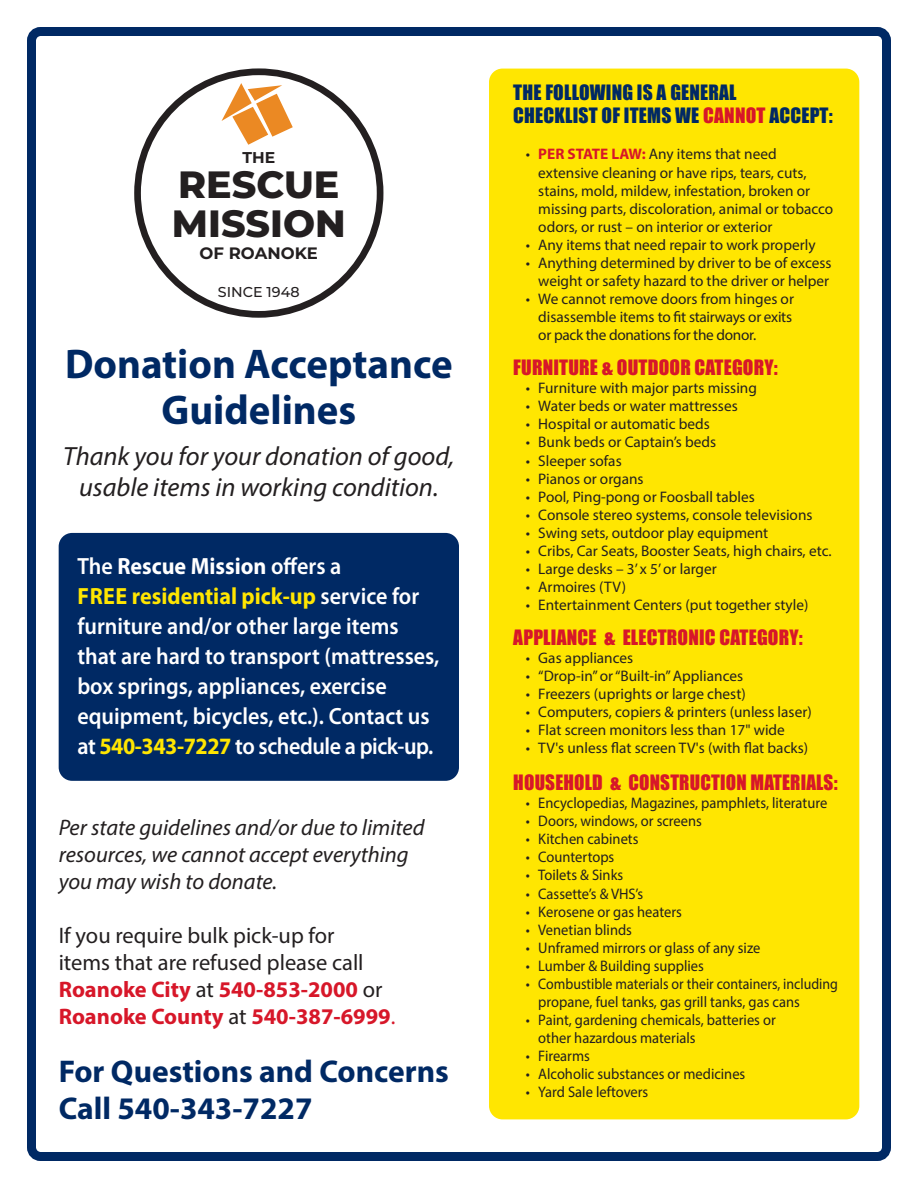
<style>
.page{position:relative;width:918px;height:1188px;background:#fff}
.page>*{position:absolute;margin:0;border:0;box-sizing:border-box;transform-origin:0 0}
.t1{font:700 41.7px "Myriad Pro";color:#002964}
.t2{font:800 37.95px "Montserrat";color:#231f20}
.t3{font:700 31.5px "Myriad Pro";color:#002964}
.t4{font:italic 26.4px "Myriad Pro";color:#231f20}
.t5{font:600 23.55px/30px "Myriad Pro";color:#fff;scale:.94 1}
.t6{font:700 23.55px "Myriad Pro";color:#ffe601;scale:.94 1}
.t7{font:700 23.55px "Myriad Pro";color:#fff;scale:.94 1}
.t8{font:italic 22.5px/27px "Myriad Pro";color:#231f20}
.t9{font:22.5px "Myriad Pro";color:#231f20}
.t10{font:700 22.5px "Myriad Pro";color:#d71729}
.t11{font:19.5px "Impact";letter-spacing:.01em;color:#d71729}
.t12{font:19.5px "Impact";letter-spacing:.01em;color:#002964}
.t13{font:700 16.5px "Montserrat";color:#231f20}
.t14{font:700 15.6px "Montserrat";color:#231f20}
.t15{font:15.3px "Myriad Pro";color:#231f20}
.t16{font:15.3px "Myriad Pro";color:#231f20;scale:.95 1}
.t17{font:15.3px "Myriad Pro";letter-spacing:-.02em;color:#231f20}
.t18{font:500 14.25px "Montserrat";color:#231f20}
.s1{font-weight:600}
.s2{font-weight:600;color:#fff}
.s3{font-weight:700;color:#ffe601}
.s4{font-weight:400;color:#231f20}
.s5{font-weight:400}
.s6{color:#d71729}
.s7{font-weight:700;color:#d71729}
</style>
<div class="page">
<div style="left:27px;top:27px;width:864px;height:1134px;border:9px solid #002964;border-radius:9px"></div>
<div style="left:489px;top:69px;width:370px;height:1050px;background:#ffe601;border-radius:14px"></div>
<div style="left:134px;top:68px;width:249px;height:250px;border:7px solid #231f20;border-radius:50%"></div>
<svg style="left:222px;top:83px;width:71px;height:62px"></svg>
<div style="left:59px;top:533px;width:400px;height:248px;background:#002964;border-radius:13px"></div>
<p class="t14" style="left:242px;top:146px;width:34px">THE</p>
<p class="t2" style="left:178px;top:157px;width:163px">RESCUE</p>
<p class="t2" style="left:172px;top:196px;width:175px">MISSION</p>
<p class="t13" style="left:200px;top:241px;width:120px">OF ROANOKE</p>
<p class="t18" style="left:218px;top:282px;width:83px">SINCE 1948</p>
<p class="t1" style="left:65px;top:336px;width:389px">Donation Acceptance</p>
<p class="t1" style="left:162px;top:382px;width:196px">Guidelines</p>
<p class="t4" style="left:63px;top:440px;width:393px">Thank you for your donation of good,</p>
<p class="t4" style="left:79px;top:471px;width:361px">usable items in working condition.</p>
<p class="t7" style="left:77px;top:551px;width:282px"><span class="s1">The</span> Rescue Mission <span class="s1">offers a</span></p>
<p class="t6" style="left:78px;top:581px;width:365px">FREE residential pick-up <span class="s2">service for</span></p>
<p class="t5" style="left:77px;top:611px;width:344px">furniture and/or other large items</p>
<p class="t5" style="left:77px;top:641px;width:387px">that are hard to transport (mattresses,</p>
<p class="t5" style="left:77px;top:671px;width:380px">box springs, appliances, exercise equipment, bicycles, etc.). Contact us at <span class="s3">540-343-7227</span> to schedule a pick-up.</p>
<p class="t8" style="left:59px;top:813px;width:367px">Per state guidelines and/or due to limited resources, we cannot accept everything</p>
<p class="t8" style="left:59px;top:867px;width:220px">you may wish to donate.</p>
<p class="t9" style="left:59px;top:921px;width:277px">If you require bulk pick-up for</p>
<p class="t9" style="left:59px;top:948px;width:306px">items that are refused please call</p>
<p class="t10" style="left:59px;top:975px;width:325px">Roanoke City <span class="s4">at</span> 540-853-2000 <span class="s4">or</span></p>
<p class="t10" style="left:59px;top:1002px;width:338px">Roanoke County <span class="s4">at</span> 540-387-6999<span class="s5">.</span></p>
<p class="t3" style="left:59px;top:1050px;width:392px">For Questions and Concerns</p>
<p class="t3" style="left:59px;top:1088px;width:255px">Call 540-343-7227</p>
<p class="t12" style="left:513px;top:77px;width:225px">THE FOLLOWING IS A GENERAL</p>
<p class="t12" style="left:513px;top:101px;width:321px">CHECKLIST OF ITEMS WE <span class="s6">CANNOT</span> ACCEPT:</p>
<p class="t15" style="left:526px;top:145px;width:252px">• <span class="s7">PER STATE LAW:</span> Any items that need</p>
<p class="t15" style="left:538px;top:163px;width:270px">extensive cleaning or have rips, tears, cuts,</p>
<p class="t15" style="left:538px;top:181px;width:274px">stains, mold, mildew, infestation, broken or</p>
<p class="t15" style="left:538px;top:199px;width:297px">missing parts, discoloration, animal or tobacco</p>
<p class="t15" style="left:538px;top:217px;width:236px">odors, or rust – on interior or exterior</p>
<p class="t15" style="left:526px;top:235px;width:291px">• Any items that need repair to work properly</p>
<p class="t15" style="left:526px;top:253px;width:307px">• Anything determined by driver to be of excess</p>
<p class="t15" style="left:538px;top:271px;width:292px">weight or safety hazard to the driver or helper</p>
<p class="t15" style="left:526px;top:289px;width:270px">• We cannot remove doors from hinges or</p>
<p class="t15" style="left:538px;top:308px;width:255px">disassemble items to fit stairways or exits</p>
<p class="t17" style="left:538px;top:326px;width:219px">or pack the donations for the donor.</p>
<p class="t11" style="left:513px;top:352px;width:266px">FURNITURE &amp; OUTDOOR CATEGORY:</p>
<p class="t15" style="left:526px;top:379px;width:233px">• Furniture with major parts missing</p>
<p class="t15" style="left:526px;top:397px;width:213px">• Water beds or water mattresses</p>
<p class="t15" style="left:526px;top:415px;width:186px">• Hospital or automatic beds</p>
<p class="t15" style="left:526px;top:433px;width:192px">• Bunk beds or Captain’s beds</p>
<p class="t15" style="left:526px;top:451px;width:97px">• Sleeper sofas</p>
<p class="t15" style="left:526px;top:469px;width:119px">• Pianos or organs</p>
<p class="t15" style="left:526px;top:487px;width:230px">• Pool, Ping-pong or Foosball tables</p>
<p class="t15" style="left:526px;top:505px;width:288px">• Console stereo systems, console televisions</p>
<p class="t15" style="left:526px;top:523px;width:244px">• Swing sets, outdoor play equipment</p>
<p class="t15" style="left:526px;top:541px;width:307px">• Cribs, Car Seats, Booster Seats, high chairs, etc.</p>
<p class="t15" style="left:526px;top:559px;width:193px">• Large desks – 3’ x 5’ or larger</p>
<p class="t15" style="left:526px;top:577px;width:102px">• Armoires (TV)</p>
<p class="t15" style="left:526px;top:596px;width:284px">• Entertainment Centers (put together style)</p>
<p class="t11" style="left:513px;top:622px;width:291px">APPLIANCE &amp; ELECTRONIC CATEGORY:</p>
<p class="t15" style="left:526px;top:649px;width:109px">• Gas appliances</p>
<p class="t15" style="left:526px;top:667px;width:219px">• “Drop-in” or “Built-in” Appliances</p>
<p class="t15" style="left:526px;top:685px;width:221px">• Freezers (uprights or large chest)</p>
<p class="t15" style="left:526px;top:703px;width:287px">• Computers, copiers &amp; printers (unless laser)</p>
<p class="t15" style="left:526px;top:721px;width:261px">• Flat screen monitors less than 17" wide</p>
<p class="t15" style="left:526px;top:739px;width:284px">• TV's unless flat screen TV's (with flat backs)</p>
<p class="t11" style="left:513px;top:767px;width:326px">HOUSEHOLD &amp; CONSTRUCTION MATERIALS:</p>
<p class="t16" style="left:526px;top:794px;width:319px">• Encyclopedias, Magazines, pamphlets, literature</p>
<p class="t16" style="left:526px;top:812px;width:187px">• Doors, windows, or screens</p>
<p class="t16" style="left:526px;top:830px;width:120px">• Kitchen cabinets</p>
<p class="t16" style="left:526px;top:848px;width:95px">• Countertops</p>
<p class="t16" style="left:526px;top:866px;width:104px">• Toilets &amp; Sinks</p>
<p class="t16" style="left:526px;top:884px;width:125px">• Cassette’s &amp; VHS’s</p>
<p class="t16" style="left:526px;top:902px;width:166px">• Kerosene or gas heaters</p>
<p class="t16" style="left:526px;top:920px;width:113px">• Venetian blinds</p>
<p class="t16" style="left:526px;top:938px;width:248px">• Unframed mirrors or glass of any size</p>
<p class="t16" style="left:526px;top:956px;width:189px">• Lumber &amp; Building supplies</p>
<p class="t16" style="left:526px;top:974px;width:330px">• Combustible materials or their containers, including</p>
<p class="t16" style="left:538px;top:992px;width:277px">propane, fuel tanks, gas grill tanks, gas cans</p>
<p class="t16" style="left:526px;top:1010px;width:265px">• Paint, gardening chemicals, batteries or</p>
<p class="t16" style="left:538px;top:1029px;width:167px">other hazardous materials</p>
<p class="t16" style="left:526px;top:1047px;width:69px">• Firearms</p>
<p class="t16" style="left:526px;top:1065px;width:233px">• Alcoholic substances or medicines</p>
<p class="t16" style="left:526px;top:1083px;width:130px">• Yard Sale leftovers</p>
</div>
